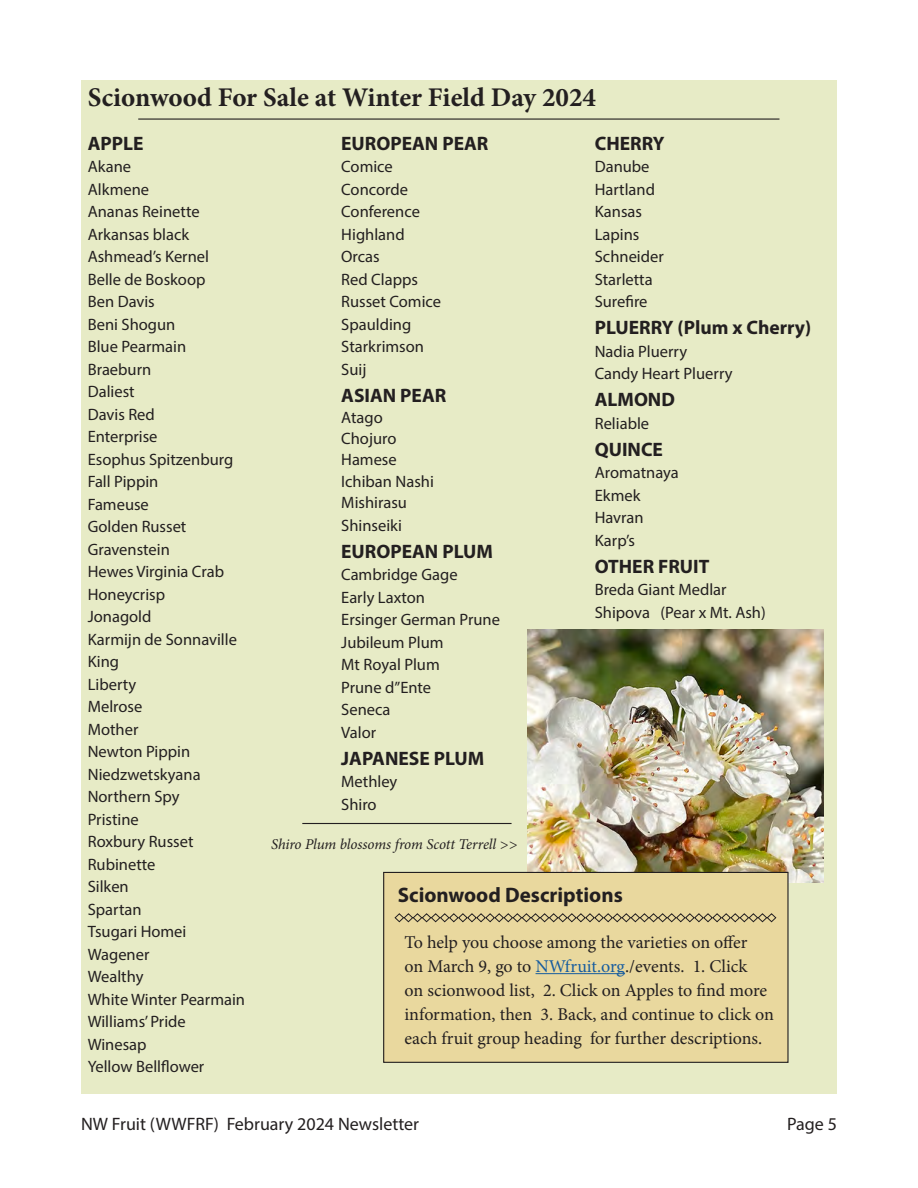
<style>
.page{position:relative;width:918px;height:1188px;background:#fff}
.page>*{position:absolute;margin:0;border:0;box-sizing:border-box;transform-origin:0 0}
.t1{font:700 27px "Minion Pro";color:#231f20}
.t2{font:700 21px "Myriad Pro";color:#231f20}
.t3{font:700 19.5px "Myriad Pro";color:#231f20}
.t4{font:18px/24px "Minion Pro";letter-spacing:-.005em;color:#231f20}
.t5{font:18px "Myriad Pro";color:#231f20}
.t6{font:16.5px "Myriad Pro";color:#231f20}
.t7{font:italic 15px "Minion Pro";letter-spacing:-.01em;color:#231f20}
.s1{color:#175d9e}
</style>
<div class="page">
<div style="left:81px;top:80px;width:756px;height:67px;background:#e7ebc6"></div>
<div style="left:81px;top:135px;width:756px;height:958px;background:#e7ebc6"></div>
<hr style="left:138px;top:118px;width:641px;height:2px;background:#231f20">
<img style="left:528px;top:630px;width:295px;height:252px">
<div style="left:384px;top:872px;width:404px;height:190px;background:#e9d89e"></div>
<hr style="left:536px;top:973px;width:89px;height:1px;background:#175d9e">
<div style="left:383px;top:872px;width:406px;height:191px;border:1px solid #231f20"></div>
<svg style="left:394px;top:913px;width:383px;height:10px"></svg>
<hr style="left:302px;top:823px;width:210px;height:1px;background:#231f20">
<p class="t1" style="left:88px;top:79px;width:510px">Scionwood For Sale at Winter Field Day 2024</p>
<p class="t3" style="left:88px;top:130px;width:57px">APPLE</p>
<p class="t6" style="left:88px;top:156px;width:45px">Akane</p>
<p class="t6" style="left:88px;top:179px;width:63px">Alkmene</p>
<p class="t6" style="left:88px;top:201px;width:113px">Ananas Reinette</p>
<p class="t6" style="left:88px;top:224px;width:103px">Arkansas black</p>
<p class="t6" style="left:88px;top:246px;width:123px">Ashmead’s Kernel</p>
<p class="t6" style="left:88px;top:269px;width:119px">Belle de Boskoop</p>
<p class="t6" style="left:88px;top:291px;width:69px">Ben Davis</p>
<p class="t6" style="left:88px;top:314px;width:89px">Beni Shogun</p>
<p class="t6" style="left:88px;top:336px;width:100px">Blue Pearmain</p>
<p class="t6" style="left:88px;top:359px;width:65px">Braeburn</p>
<p class="t6" style="left:88px;top:381px;width:48px">Daliest</p>
<p class="t6" style="left:88px;top:404px;width:69px">Davis Red</p>
<p class="t6" style="left:88px;top:426px;width:71px">Enterprise</p>
<p class="t6" style="left:88px;top:449px;width:147px">Esophus Spitzenburg</p>
<p class="t6" style="left:88px;top:472px;width:72px">Fall Pippin</p>
<p class="t6" style="left:88px;top:494px;width:63px">Fameuse</p>
<p class="t6" style="left:88px;top:517px;width:100px">Golden Russet</p>
<p class="t6" style="left:88px;top:539px;width:84px">Gravenstein</p>
<p class="t6" style="left:88px;top:562px;width:138px">Hewes Virginia Crab</p>
<p class="t6" style="left:88px;top:584px;width:79px">Honeycrisp</p>
<p class="t6" style="left:88px;top:607px;width:65px">Jonagold</p>
<p class="t6" style="left:88px;top:629px;width:151px">Karmijn de Sonnaville</p>
<p class="t6" style="left:88px;top:652px;width:33px">King</p>
<p class="t6" style="left:88px;top:674px;width:50px">Liberty</p>
<p class="t6" style="left:88px;top:697px;width:56px">Melrose</p>
<p class="t6" style="left:88px;top:719px;width:52px">Mother</p>
<p class="t6" style="left:88px;top:742px;width:104px">Newton Pippin</p>
<p class="t6" style="left:88px;top:764px;width:114px">Niedzwetskyana</p>
<p class="t6" style="left:88px;top:787px;width:93px">Northern Spy</p>
<p class="t6" style="left:88px;top:809px;width:53px">Pristine</p>
<p class="t6" style="left:88px;top:832px;width:107px">Roxbury Russet</p>
<p class="t6" style="left:88px;top:854px;width:69px">Rubinette</p>
<p class="t6" style="left:88px;top:877px;width:43px">Silken</p>
<p class="t6" style="left:88px;top:899px;width:55px">Spartan</p>
<p class="t6" style="left:88px;top:922px;width:100px">Tsugari Homei</p>
<p class="t6" style="left:88px;top:944px;width:63px">Wagener</p>
<p class="t6" style="left:88px;top:967px;width:57px">Wealthy</p>
<p class="t6" style="left:88px;top:989px;width:159px">White Winter Pearmain</p>
<p class="t6" style="left:88px;top:1012px;width:100px">Williams’ Pride</p>
<p class="t6" style="left:88px;top:1034px;width:60px">Winesap</p>
<p class="t6" style="left:88px;top:1057px;width:118px">Yellow Bellflower</p>
<p class="t3" style="left:341px;top:130px;width:149px">EUROPEAN PEAR</p>
<p class="t6" style="left:341px;top:156px;width:53px">Comice</p>
<p class="t6" style="left:341px;top:179px;width:68px">Concorde</p>
<p class="t6" style="left:341px;top:201px;width:80px">Conference</p>
<p class="t6" style="left:341px;top:224px;width:65px">Highland</p>
<p class="t6" style="left:341px;top:246px;width:40px">Orcas</p>
<p class="t6" style="left:341px;top:269px;width:78px">Red Clapps</p>
<p class="t6" style="left:341px;top:291px;width:101px">Russet Comice</p>
<p class="t6" style="left:341px;top:314px;width:72px">Spaulding</p>
<p class="t6" style="left:341px;top:336px;width:84px">Starkrimson</p>
<p class="t6" style="left:341px;top:359px;width:27px">Suij</p>
<p class="t3" style="left:341px;top:382px;width:107px">ASIAN PEAR</p>
<p class="t6" style="left:341px;top:407px;width:43px">Atago</p>
<p class="t6" style="left:341px;top:428px;width:57px">Chojuro</p>
<p class="t6" style="left:341px;top:449px;width:57px">Hamese</p>
<p class="t6" style="left:341px;top:471px;width:94px">Ichiban Nashi</p>
<p class="t6" style="left:341px;top:492px;width:67px">Mishirasu</p>
<p class="t6" style="left:341px;top:515px;width:62px">Shinseiki</p>
<p class="t3" style="left:341px;top:538px;width:153px">EUROPEAN PLUM</p>
<p class="t6" style="left:341px;top:564px;width:118px">Cambridge Gage</p>
<p class="t6" style="left:341px;top:587px;width:85px">Early Laxton</p>
<p class="t6" style="left:341px;top:609px;width:160px">Ersinger German Prune</p>
<p class="t6" style="left:341px;top:632px;width:104px">Jubileum Plum</p>
<p class="t6" style="left:341px;top:654px;width:100px">Mt Royal Plum</p>
<p class="t6" style="left:341px;top:677px;width:92px">Prune d”Ente</p>
<p class="t6" style="left:341px;top:699px;width:51px">Seneca</p>
<p class="t6" style="left:341px;top:722px;width:36px">Valor</p>
<p class="t3" style="left:341px;top:745px;width:144px">JAPANESE PLUM</p>
<p class="t6" style="left:341px;top:771px;width:58px">Methley</p>
<p class="t6" style="left:341px;top:794px;width:37px">Shiro</p>
<p class="t3" style="left:595px;top:130px;width:71px">CHERRY</p>
<p class="t6" style="left:595px;top:156px;width:56px">Danube</p>
<p class="t6" style="left:595px;top:179px;width:62px">Hartland</p>
<p class="t6" style="left:595px;top:201px;width:49px">Kansas</p>
<p class="t6" style="left:595px;top:224px;width:46px">Lapins</p>
<p class="t6" style="left:595px;top:246px;width:71px">Schneider</p>
<p class="t6" style="left:595px;top:269px;width:59px">Starletta</p>
<p class="t6" style="left:595px;top:291px;width:54px">Surefire</p>
<p class="t3" style="left:595px;top:315px;width:218px">PLUERRY (Plum x Cherry)</p>
<p class="t6" style="left:595px;top:341px;width:94px">Nadia Pluerry</p>
<p class="t6" style="left:595px;top:363px;width:139px">Candy Heart Pluerry</p>
<p class="t3" style="left:595px;top:387px;width:82px">ALMOND</p>
<p class="t6" style="left:595px;top:413px;width:56px">Reliable</p>
<p class="t3" style="left:595px;top:436px;width:70px">QUINCE</p>
<p class="t6" style="left:595px;top:462px;width:86px">Aromatnaya</p>
<p class="t6" style="left:595px;top:485px;width:47px">Ekmek</p>
<p class="t6" style="left:595px;top:507px;width:50px">Havran</p>
<p class="t6" style="left:595px;top:530px;width:42px">Karp’s</p>
<p class="t3" style="left:595px;top:553px;width:116px">OTHER FRUIT</p>
<p class="t6" style="left:595px;top:579px;width:133px">Breda Giant Medlar</p>
<p class="t6" style="left:595px;top:602px;width:173px">Shipova (Pear x Mt. Ash)</p>
<p class="t7" style="left:271px;top:834px;width:248px">Shiro Plum blossoms from Scott Terrell &gt;&gt;</p>
<p class="t2" style="left:398px;top:881px;width:227px">Scionwood Descriptions</p>
<p class="t4" style="left:405px;top:930px;width:371px">To help you choose among the varieties on offer<br>on March 9, go to <span class="s1">NWfruit.org</span>./events. 1. Click<br>on scionwood list, 2. Click on Apples to find more information, then 3. Back, and continue to click on each fruit group heading for further descriptions.</p>
<p class="t5" style="left:81px;top:1112px;width:340px">NW Fruit (WWFRF) February 2024 Newsletter</p>
<p class="t5" style="left:787px;top:1112px;width:51px">Page 5</p>
</div>
